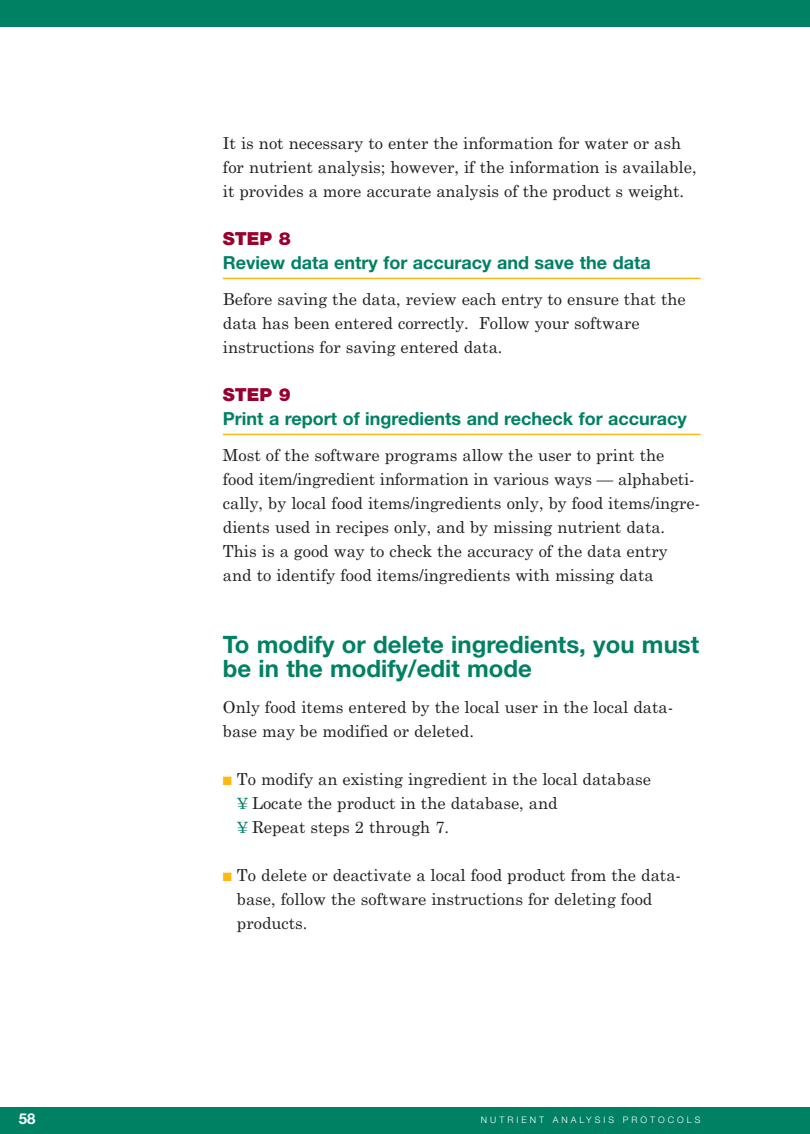
<style>
.page{position:relative;width:810px;height:1134px;background:#fff}
.page>*{position:absolute;margin:0;border:0;box-sizing:border-box;transform-origin:0 0}
.t1{font:700 24px/24px "Helvetica Neue";color:#008164}
.t2{font:700 18px "Helvetica Neue";color:#008164}
.t3{font:900 18px "Helvetica Neue";color:#98012d}
.t4{font:16.5px/24px "Century Schoolbook";color:#231f20}
.t5{font:700 15px "Helvetica Neue";color:#fff}
.t6{font:300 9px "Helvetica Neue";letter-spacing:.335em;color:#fff}
.s1{color:#fcb814}
.s2{color:#008164}
</style>
<div class="page">
<div style="left:0;top:0;width:810px;height:27px;background:#008164"></div>
<div style="left:0;top:1107px;width:810px;height:27px;background:#008164"></div>
<hr style="left:223px;top:278px;width:477px;height:1px;background:#fcb814">
<hr style="left:223px;top:434px;width:477px;height:1px;background:#fcb814">
<p class="t4" style="left:223px;top:132px;width:475px">It is not necessary to enter the information for water or ash for nutrient analysis; however, if the information is available, it provides a more accurate analysis of the product s weight.</p>
<p class="t3" style="left:223px;top:232px;width:70px">STEP 8</p>
<p class="t2" style="left:223px;top:256px;width:429px">Review data entry for accuracy and save the data</p>
<p class="t4" style="left:223px;top:288px;width:464px">Before saving the data, review each entry to ensure that the data has been entered correctly. Follow your software instructions for saving entered data.</p>
<p class="t3" style="left:223px;top:388px;width:70px">STEP 9</p>
<p class="t2" style="left:223px;top:412px;width:466px">Print a report of ingredients and recheck for accuracy</p>
<p class="t4" style="left:223px;top:444px;width:479px">Most of the software programs allow the user to print the<br>food item/ingredient information in various ways — alphabeti&shy;cally, by local food items/ingredients only, by food items/ingre&shy;dients used in recipes only, and by missing nutrient data.<br>This is a good way to check the accuracy of the data entry and to identify food items/ingredients with missing data</p>
<h1 class="t1" style="left:223px;top:634px;width:478px">To modify or delete ingredients, you must be in the modify/edit mode</h1>
<p class="t4" style="left:223px;top:696px;width:452px">Only food items entered by the local user in the local data&shy;base may be modified or deleted.</p>
<p class="t4" style="left:237px;top:768px;width:416px;text-indent:-14px"><span class="s1">■</span> To modify an existing ingredient in the local database <span class="s2">¥</span> Locate the product in the database, and<br><span class="s2">¥</span> Repeat steps 2 through 7.</p>
<p class="t4" style="left:237px;top:864px;width:446px;text-indent:-14px"><span class="s1">■</span> To delete or deactivate a local food product from the data&shy;base, follow the software instructions for deleting food products.</p>
<p class="t5" style="left:19px;top:1113px;width:18px">58</p>
<p class="t6" style="left:481px;top:1117px;width:221px">NUTRIENT ANALYSIS PROTOCOLS</p>
</div>
